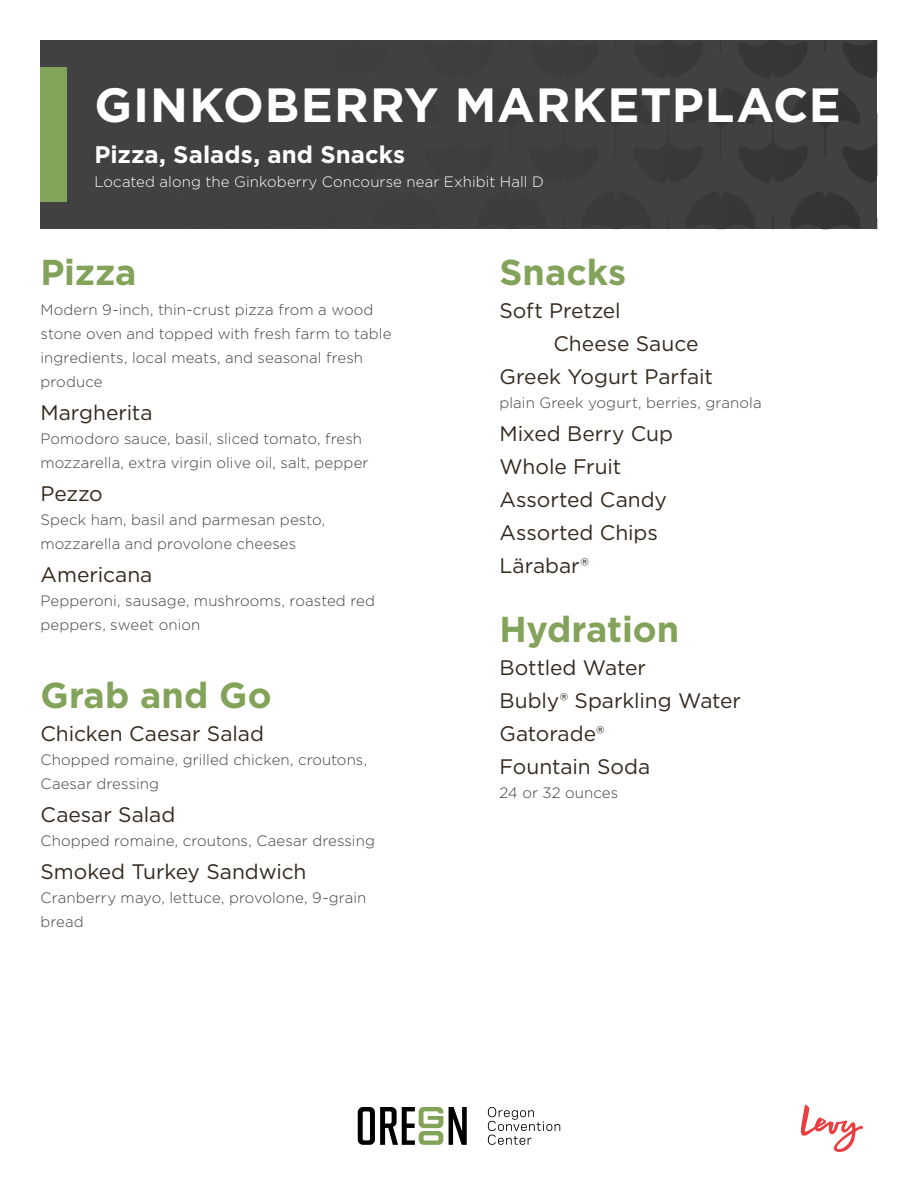
<style>
.page{position:relative;width:918px;height:1188px;background:#fff}
.page>*{position:absolute;margin:0;border:0;box-sizing:border-box;transform-origin:0 0}
.t1{font:700 48px "Gotham";letter-spacing:.02em;color:#fff}
.t2{font:700 36px "Gotham";color:#82a359}
.t3{font:700 24px "Gotham";letter-spacing:.005em;color:#fff}
.t4{font:21px/33px "Gotham";letter-spacing:-.005em;color:#33291e}
.t5{font:300 15px/24px "Gotham";letter-spacing:.005em;color:#414142}
.t6{font:300 15px "Gotham";letter-spacing:.005em;color:#fff}
</style>
<div class="page">
<svg style="left:488px;top:1107px;width:72px;height:38px"></svg>
<svg style="left:449px;top:1107px;width:18px;height:38px"></svg>
<svg style="left:358px;top:1107px;width:85px;height:38px"></svg>
<svg style="left:801px;top:1104px;width:62px;height:48px"></svg>
<div style="left:40px;top:40px;width:838px;height:190px;background:#414142"></div>
<svg style="left:760px;top:86px;width:118px;height:98px"></svg>
<svg style="left:40px;top:40px;width:838px;height:39px"></svg>
<svg style="left:40px;top:191px;width:838px;height:39px"></svg>
<div style="left:40px;top:68px;width:28px;height:134px;background:#82a359"></div>
<h1 class="t1" style="left:94px;top:73px;width:748px">GINKOBERRY MARKETPLACE</h1>
<h3 class="t3" style="left:94px;top:138px;width:312px">Pizza, Salads, and Snacks</h3>
<p class="t6" style="left:94px;top:172px;width:451px">Located along the Ginkoberry Concourse near Exhibit Hall D</p>
<p class="t2" style="left:40px;top:249px;width:98px">Pizza</p>
<p class="t5" style="left:40px;top:298px;width:353px">Modern 9-inch, thin-crust pizza from a wood stone oven and topped with fresh farm to table ingredients, local meats, and seasonal fresh produce</p>
<p class="t4" style="left:40px;top:396px;width:114px">Margherita</p>
<p class="t5" style="left:40px;top:427px;width:330px">Pomodoro sauce, basil, sliced tomato, fresh mozzarella, extra virgin olive oil, salt, pepper</p>
<p class="t4" style="left:40px;top:477px;width:64px">Pezzo</p>
<p class="t5" style="left:40px;top:508px;width:286px">Speck ham, basil and parmesan pesto, mozzarella and provolone cheeses</p>
<p class="t4" style="left:40px;top:558px;width:113px">Americana</p>
<p class="t5" style="left:40px;top:589px;width:336px">Pepperoni, sausage, mushrooms, roasted red peppers, sweet onion</p>
<p class="t2" style="left:40px;top:672px;width:233px">Grab and Go</p>
<p class="t4" style="left:40px;top:717px;width:225px">Chicken Caesar Salad</p>
<p class="t5" style="left:40px;top:748px;width:328px">Chopped romaine, grilled chicken, croutons,<br>Caesar dressing</p>
<p class="t4" style="left:40px;top:798px;width:136px">Caesar Salad</p>
<p class="t5" style="left:40px;top:829px;width:336px">Chopped romaine, croutons, Caesar dressing</p>
<p class="t4" style="left:40px;top:855px;width:268px">Smoked Turkey Sandwich</p>
<p class="t5" style="left:40px;top:886px;width:327px">Cranberry mayo, lettuce, provolone, 9-grain bread</p>
<p class="t2" style="left:500px;top:249px;width:128px">Snacks</p>
<p class="t4" style="left:500px;top:294px;width:123px">Soft Pretzel</p>
<p class="t4" style="left:500px;top:327px;width:215px;text-indent:54px">Cheese Sauce<br>Greek Yogurt Parfait</p>
<p class="t5" style="left:500px;top:391px;width:264px">plain Greek yogurt, berries, granola</p>
<p class="t4" style="left:500px;top:417px;width:175px">Mixed Berry Cup</p>
<p class="t4" style="left:500px;top:450px;width:123px">Whole Fruit</p>
<p class="t4" style="left:500px;top:483px;width:169px">Assorted Candy</p>
<p class="t4" style="left:500px;top:516px;width:160px">Assorted Chips</p>
<p class="t4" style="left:500px;top:549px;width:91px">Lärabar®</p>
<p class="t2" style="left:500px;top:606px;width:181px">Hydration</p>
<p class="t4" style="left:500px;top:651px;width:148px">Bottled Water</p>
<p class="t4" style="left:500px;top:684px;width:243px">Bubly® Sparkling Water</p>
<p class="t4" style="left:500px;top:717px;width:107px">Gatorade®</p>
<p class="t4" style="left:500px;top:750px;width:152px">Fountain Soda</p>
<p class="t5" style="left:500px;top:781px;width:120px">24 or 32 ounces</p>
</div>
